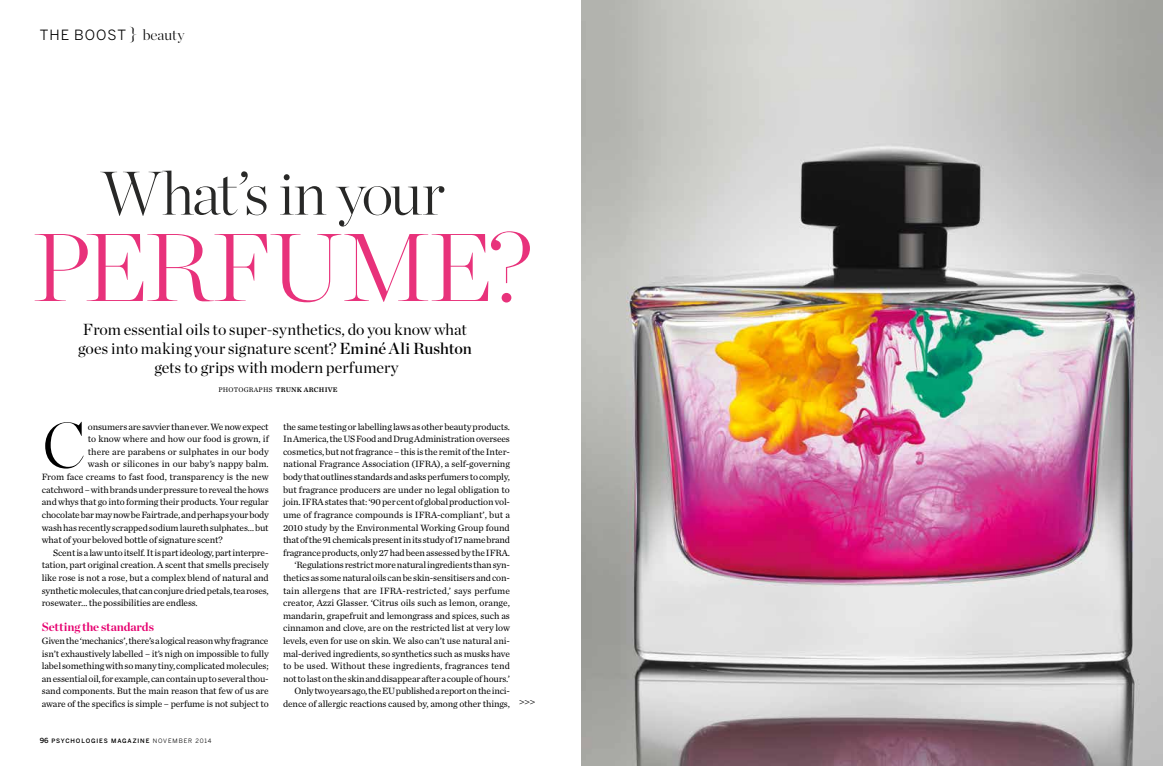
<style>
.page{position:relative;width:1163px;height:766px;background:#fff}
.page>*{position:absolute;margin:0;border:0;box-sizing:border-box;transform-origin:0 0}
.t1{font:200 96px "Chronicle Display";letter-spacing:-.005em;color:#e8327b}
.t2{font:200 63.7px "Chronicle Display";color:#000}
.t3{font:200 61.4px "Chronicle Display";letter-spacing:-.04em;color:#282827}
.t4{font:16px/19px "Chronicle Display";letter-spacing:.005em;color:#000;text-align:center}
.t5{font:14px "Benton Sans";letter-spacing:.075em;color:#000}
.t6{font:700 12px "Chronicle Display";letter-spacing:-.01em;color:#e6006f}
.t7{font:9.5px/12.6px "Chronicle Text G1";letter-spacing:-.015em;color:#000;text-align:justify}
.t8{font:9.5px "Chronicle Text G1";letter-spacing:.005em;color:#000}
.t9{font:8.8px "Benton Sans";color:#000}
.t10{font:7px "Chronicle Text G1 Semi";letter-spacing:.03em;color:#000}
.t11{font:500 6px "Benton Sans";letter-spacing:.15em;color:#000}
.s1{font-family:"Chronicle Display";font-weight:200;font-size:17px}
.s2{font-family:"Chronicle Display";font-weight:200;font-size:15px}
.s3{font-family:"Chronicle Display Semi"}
.s4{font-family:"Chronicle Text G1"}
.s5{font-size:7px}
.s6{font-weight:400}
</style>
<div class="page">
<img style="left:581px;top:0;width:581px;height:765px">
<h3 class="t5" style="left:40px;top:26px;width:146px">THE BOOST <span class="s1">}</span> <span class="s2">beauty</span></h3>
<h3 class="t3" style="left:100px;top:146px;width:347px">What’s in your</h3>
<h1 class="t1" style="left:33px;top:194px;width:500px">PERFUME?</h1>
<h3 class="t4" style="left:78px;top:318px;width:395px">From essential oils to super-synthetics, do you know what goes into making your signature scent? <span class="s3">Eminé Ali Rushton </span>gets to grips with modern perfumery</h3>
<p class="t10" style="left:218px;top:384px;width:121px"><span class="s4">PHOTOGRAPHS</span> TRUNK ARCHIVE</p>
<h2 class="t2" style="left:42px;top:397px;width:46px">C</h2>
<p class="t7" style="left:88px;top:419px;width:182px">onsumers are savvier than ever. We now expect</p>
<p class="t7" style="left:88px;top:432px;width:182px">to know where and how our food is grown, if</p>
<p class="t7" style="left:88px;top:444px;width:182px">there are parabens or sulphates in our body</p>
<p class="t8" style="left:88px;top:457px;width:182px">wash or silicones in our baby’s nappy balm.</p>
<p class="t7" style="left:42px;top:470px;width:228px">From face creams to fast food, transparency is the new</p>
<p class="t7" style="left:42px;top:482px;width:228px">catchword – with brands under pressure to reveal the hows</p>
<p class="t7" style="left:42px;top:495px;width:228px">and whys that go into forming their products. Your regular</p>
<p class="t7" style="left:42px;top:507px;width:228px">chocolate bar may now be Fairtrade, and perhaps your body</p>
<p class="t7" style="left:42px;top:520px;width:228px">wash has recently scrapped sodium laureth sulphates… but</p>
<p class="t7" style="left:42px;top:533px;width:182px">what of your beloved bottle of signature scent?</p>
<p class="t7" style="left:53px;top:545px;width:217px">Scent is a law unto itself. It is part ideology, part interpre-</p>
<p class="t7" style="left:42px;top:558px;width:228px">tation, part original creation. A scent that smells precisely</p>
<p class="t7" style="left:42px;top:570px;width:228px">like rose is not a rose, but a complex blend of natural and</p>
<p class="t7" style="left:42px;top:583px;width:228px">synthetic molecules, that can conjure dried petals, tea roses,</p>
<p class="t7" style="left:42px;top:596px;width:157px">rosewater… the possibilities are endless.</p>
<p class="t6" style="left:42px;top:617px;width:113px">Setting the standards</p>
<p class="t7" style="left:42px;top:634px;width:228px">Given the ‘mechanics’, there’s a logical reason why fragrance isn’t exhaustively labelled – it’s nigh on impossible to fully label something with so many tiny, complicated molecules; an essential oil, for example, can contain up to several thou&shy;sand components. But the main reason that few of us are aware of the specifics is simple – perfume is not subject to</p>
<p class="t11" style="left:40px;top:737px;width:173px"><span class="s5">96</span> PSYCHOLOGIES MAGAZINE <span class="s6">NOVEMBER 2014</span></p>
<p class="t7" style="left:283px;top:419px;width:228px;text-align:right">the same testing or labelling laws as other beauty products.<br>In America, the US Food and Drug Administration oversees cosmetics, but not fragrance – this is the remit of the Inter&shy;national Fragrance Association (IFRA), a self-governing body that outlines standards and asks perfumers to comply, but fragrance producers are under no legal obligation to join. IFRA states that: ‘90 per cent of global production vol&shy;ume of fragrance compounds is IFRA-compliant’, but a 2010 study by the Environmental Working Group found that of the 91 chemicals present in its study of 17 name brand fragrance products, only 27 had been assessed by the IFRA. ‘Regulations restrict more natural ingredients than syn&shy;thetics as some natural oils can be skin-sensitisers and con&shy;tain allergens that are IFRA-restricted,’ says perfume creator, Azzi Glasser. ‘Citrus oils such as lemon, orange, mandarin, grapefruit and lemongrass and spices, such as cinnamon and clove, are on the restricted list at very low levels, even for use on skin. We also can’t use natural ani&shy;mal-derived ingredients, so synthetics such as musks have to be used. Without these ingredients, fragrances tend not to last on the skin and disappear after a couple of hours.’ Only two years ago, the EU published a report on the inci&shy;dence of allergic reactions caused by, among other things,</p>
<p class="t9" style="left:519px;top:696px;width:18px">&gt;&gt;&gt;</p>
</div>
